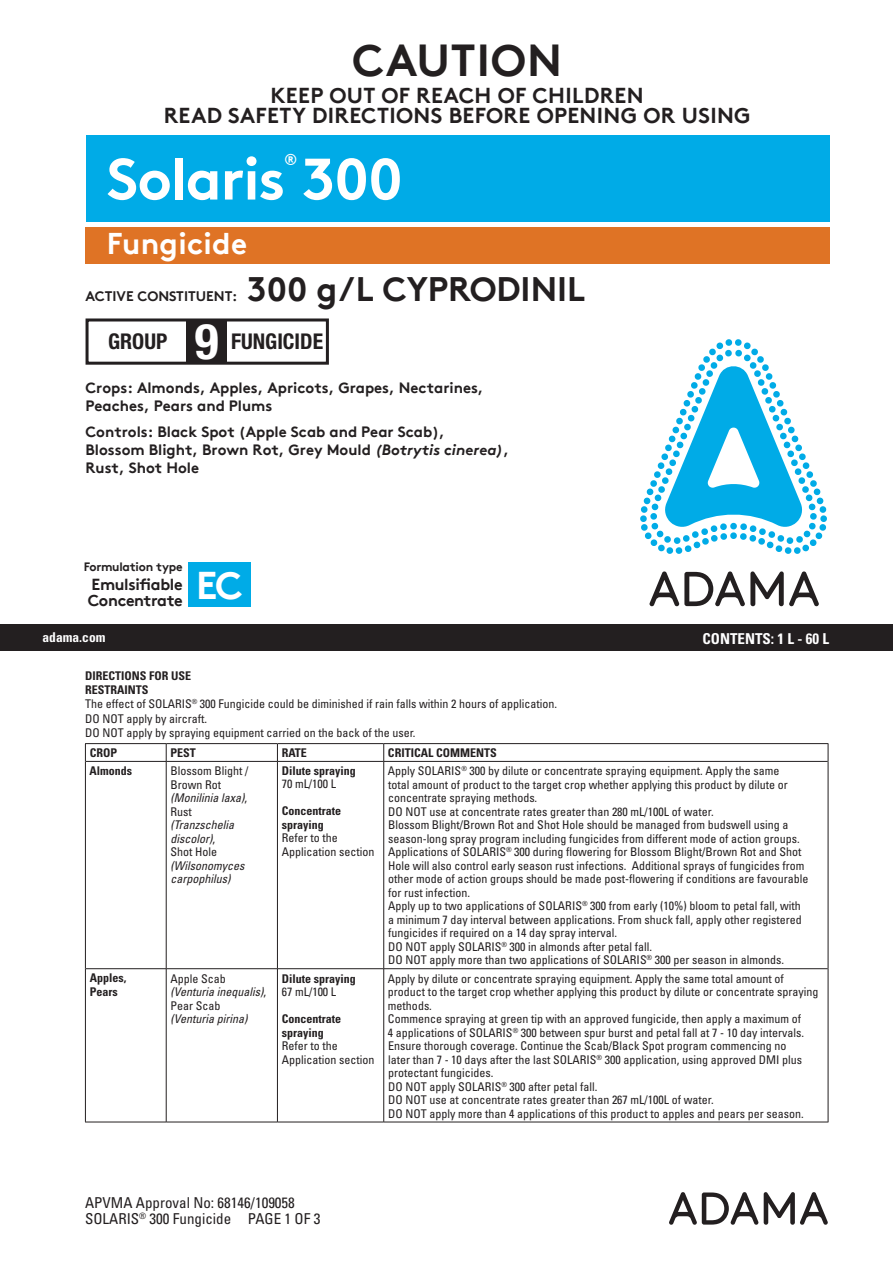
<style>
.page{position:relative;width:893px;height:1263px;background:#fff}
.page>*{position:absolute;margin:0;border:0;box-sizing:border-box;transform-origin:0 0}
.t1{font:700 58.35px "Brown TT";letter-spacing:-.02em;color:#fff}
.t2{font:700 condensed 49.35px "Helvetica Neue";color:#fff}
.t3{font:700 44.85px "Brown TT";letter-spacing:.02em;color:#231f20}
.t4{font:700 38.7px "Brown TT";color:#fff}
.t5{font:700 33.9px "Brown TT";color:#231f20}
.t6{font:700 30px "Brown TT";letter-spacing:.01em;color:#fff}
.t7{font:700 condensed 21.75px "Helvetica Neue";color:#231f20}
.t8{font:700 21.6px/20.1px "Brown TT";letter-spacing:.015em;color:#231f20;text-align:center}
.t9{font:700 16.05px/16px "Brown TT";letter-spacing:-.02em;color:#231f20}
.t10{font:700 15.9px "Brown TT";color:#fff}
.t11{font:700 15px/18px "Brown TT";color:#231f20}
.t12{font:condensed 15px/16.5px "Univers";color:#231f20}
.t13{font:700 condensed 15px "Univers";color:#fff}
.t14{font:700 13.95px "Brown TT";color:#231f20}
.t15{font:700 condensed 13.5px "Univers";color:#fff}
.t16{font:700 12.15px "Brown TT";letter-spacing:-.02em;color:#231f20}
.t17{font:condensed 12px/13.5px "Univers";color:#231f20}
.t18{font:700 condensed 12px/13.5px "Univers";color:#231f20}
.t19{font:italic condensed 12px/13.5px "Univers";color:#231f20}
.s1{font-style:italic}
.s2{font-weight:700}
.s3{font-style:normal}
</style>
<div class="page">
<svg style="left:669px;top:1192px;width:89px;height:33px"></svg>
<svg style="left:764px;top:1192px;width:64px;height:33px"></svg>
<div style="left:86px;top:135px;width:743px;height:86px;background:#00abe7"></div>
<div style="left:85px;top:227px;width:744px;height:37px;background:#df7325"></div>
<div style="left:0;top:625px;width:893px;height:26px;background:#231f20"></div>
<svg style="left:649px;top:571px;width:170px;height:35px"></svg>
<div style="left:188px;top:562px;width:63px;height:44px;background:#00abe7"></div>
<div style="left:186px;top:320px;width:41px;height:42px;background:#231f20"></div>
<div style="left:86px;top:318px;width:243px;height:47px;border:3px solid #231f20"></div>
<svg style="left:640px;top:339px;width:187px;height:215px"></svg>
<hr style="left:85px;top:743px;width:81px;height:1px;background:#231f20">
<svg style="left:85px;top:744px;width:1px;height:17px"></svg>
<hr style="left:166px;top:743px;width:111px;height:1px;background:#231f20">
<hr style="left:277px;top:743px;width:107px;height:1px;background:#231f20">
<hr style="left:384px;top:743px;width:444px;height:1px;background:#231f20">
<svg style="left:828px;top:744px;width:1px;height:17px"></svg>
<hr style="left:85px;top:761px;width:1px;height:208px;background:#231f20">
<hr style="left:828px;top:761px;width:1px;height:208px;background:#231f20">
<hr style="left:85px;top:969px;width:1px;height:153px;background:#231f20">
<hr style="left:828px;top:969px;width:1px;height:153px;background:#231f20">
<svg style="left:166px;top:744px;width:1px;height:17px"></svg>
<svg style="left:277px;top:744px;width:1px;height:17px"></svg>
<svg style="left:383px;top:744px;width:1px;height:17px"></svg>
<hr style="left:86px;top:761px;width:80px;height:1px;background:#231f20">
<hr style="left:166px;top:761px;width:111px;height:1px;background:#231f20">
<hr style="left:166px;top:761px;width:1px;height:207px;background:#231f20">
<hr style="left:277px;top:761px;width:107px;height:1px;background:#231f20">
<hr style="left:277px;top:761px;width:1px;height:207px;background:#231f20">
<hr style="left:384px;top:761px;width:444px;height:1px;background:#231f20">
<hr style="left:383px;top:761px;width:1px;height:207px;background:#231f20">
<hr style="left:86px;top:968px;width:80px;height:1px;background:#231f20">
<hr style="left:166px;top:968px;width:111px;height:1px;background:#231f20">
<hr style="left:166px;top:969px;width:1px;height:153px;background:#231f20">
<hr style="left:277px;top:968px;width:107px;height:1px;background:#231f20">
<hr style="left:277px;top:969px;width:1px;height:153px;background:#231f20">
<hr style="left:384px;top:968px;width:444px;height:1px;background:#231f20">
<hr style="left:383px;top:969px;width:1px;height:153px;background:#231f20">
<hr style="left:85px;top:1122px;width:81px;height:1px;background:#231f20">
<hr style="left:166px;top:1122px;width:111px;height:1px;background:#231f20">
<hr style="left:277px;top:1122px;width:107px;height:1px;background:#231f20">
<hr style="left:384px;top:1122px;width:444px;height:1px;background:#231f20">
<h3 class="t3" style="left:352px;top:33px;width:211px">CAUTION</h3>
<h3 class="t8" style="left:164px;top:85px;width:588px">KEEP OUT OF REACH OF CHILDREN<br>READ SAFETY DIRECTIONS BEFORE OPENING OR USING</h3>
<h3 class="t10" style="left:284px;top:150px;width:15px">®</h3>
<h1 class="t1" style="left:107px;top:144px;width:298px">Solaris 300</h1>
<h3 class="t6" style="left:107px;top:225px;width:142px">Fungicide</h3>
<p class="t14" style="left:86px;top:287px;width:153px">ACTIVE CONSTITUENT:</p>
<h3 class="t5" style="left:247px;top:268px;width:340px">300 g/L CYPRODINIL</h3>
<h3 class="t7" style="left:108px;top:328px;width:61px">GROUP</h3>
<h2 class="t2" style="left:195px;top:311px;width:25px">9</h2>
<h3 class="t7" style="left:231px;top:328px;width:94px">FUNGICIDE</h3>
<p class="t11" style="left:86px;top:378px;width:399px">Crops: Almonds, Apples, Apricots, Grapes, Nectarines,<br>Peaches, Pears and Plums</p>
<p class="t11" style="left:86px;top:423px;width:425px">Controls: Black Spot (Apple Scab and Pear Scab),<br>Blossom Blight, Brown Rot, Grey Mould <span class="s1">(Botrytis cinerea)</span>,<br>Rust, Shot Hole</p>
<p class="t16" style="left:84px;top:559px;width:100px">Formulation type</p>
<h3 class="t9" style="left:88px;top:576px;width:96px">Emulsifiable<br>Concentrate</h3>
<h3 class="t4" style="left:196px;top:561px;width:48px">EC</h3>
<p class="t15" style="left:43px;top:628px;width:64px">adama.com</p>
<p class="t13" style="left:703px;top:630px;width:128px">CONTENTS: 1 L - 60 L</p>
<p class="t17" style="left:85px;top:668px;width:474px;line-height:14.4px"><span class="s2">DIRECTIONS FOR USE<br>RESTRAINTS<br></span>The effect of SOLARIS<sup>®</sup> 300 Fungicide could be diminished if rain falls within 2 hours of application.<br>DO NOT apply by aircraft.<br>DO NOT apply by spraying equipment carried on the back of the user.</p>
<p class="t18" style="left:90px;top:746px;width:29px">CROP</p>
<p class="t18" style="left:170px;top:746px;width:27px">PEST</p>
<p class="t18" style="left:282px;top:746px;width:27px">RATE</p>
<p class="t18" style="left:388px;top:746px;width:110px">CRITICAL COMMENTS</p>
<p class="t18" style="left:90px;top:764px;width:44px">Almonds</p>
<p class="t17" style="left:170px;top:764px;width:79px">Blossom Blight /<br>Brown Rot <span class="s1">(Monilinia laxa)</span>,<br>Rust</p>
<p class="t19" style="left:170px;top:818px;width:65px">(Tranzschelia discolor)<span class="s3">,<br>Shot Hole</span></p>
<p class="t19" style="left:170px;top:859px;width:75px">(Wilsonomyces carpophilus)</p>
<p class="t17" style="left:388px;top:764px;width:422px">Apply SOLARIS<sup>®</sup> 300 by dilute or concentrate spraying equipment. Apply the same<br>total amount of product to the target crop whether applying this product by dilute or concentrate spraying methods.<br>DO NOT use at concentrate rates greater than 280 mL/100L of water.<br>Blossom Blight/Brown Rot and Shot Hole should be managed from budswell using a season-long spray program including fungicides from different mode of action groups.<br>Applications of SOLARIS<sup>®</sup> 300 during flowering for Blossom Blight/Brown Rot and Shot Hole will also control early season rust infections. Additional sprays of fungicides from other mode of action groups should be made post-flowering if conditions are favourable for rust infection.<br>Apply up to two applications of SOLARIS<sup>®</sup> 300 from early (10%) bloom to petal fall, with a minimum 7 day interval between applications. From shuck fall, apply other registered fungicides if required on a 14 day spray interval.<br>DO NOT apply SOLARIS<sup>®</sup> 300 in almonds after petal fall.<br>DO NOT apply more than two applications of SOLARIS<sup>®</sup> 300 per season in almonds.</p>
<p class="t18" style="left:282px;top:764px;width:75px">Dilute spraying</p>
<p class="t17" style="left:282px;top:777px;width:56px">70 mL/100 L</p>
<p class="t18" style="left:282px;top:804px;width:61px">Concentrate spraying</p>
<p class="t17" style="left:282px;top:831px;width:94px">Refer to the<br>Application section</p>
<p class="t18" style="left:90px;top:971px;width:38px">Apples,<br>Pears</p>
<p class="t19" style="left:170px;top:971px;width:97px"><span class="s3">Apple Scab </span>(Venturia inequalis)<span class="s3">,<br>Pear Scab</span></p>
<p class="t19" style="left:170px;top:1012px;width:78px">(Venturia pirina)</p>
<p class="t18" style="left:282px;top:971px;width:75px">Dilute spraying</p>
<p class="t17" style="left:282px;top:985px;width:56px">67 mL/100 L</p>
<p class="t18" style="left:282px;top:1012px;width:61px">Concentrate spraying</p>
<p class="t17" style="left:282px;top:1039px;width:94px">Refer to the<br>Application section</p>
<p class="t17" style="left:388px;top:971px;width:432px">Apply by dilute or concentrate spraying equipment. Apply the same total amount of product to the target crop whether applying this product by dilute or concentrate spraying methods.<br>Commence spraying at green tip with an approved fungicide, then apply a maximum of<br>4 applications of SOLARIS<sup>®</sup> 300 between spur burst and petal fall at 7 - 10 day intervals.<br>Ensure thorough coverage. Continue the Scab/Black Spot program commencing no<br>later than 7 - 10 days after the last SOLARIS<sup>®</sup> 300 application, using approved DMI plus protectant fungicides.<br>DO NOT apply SOLARIS<sup>®</sup> 300 after petal fall.<br>DO NOT use at concentrate rates greater than 267 mL/100L of water.<br>DO NOT apply more than 4 applications of this product to apples and pears per season.</p>
<p class="t12" style="left:85px;top:1194px;width:237px">APVMA Approval No: 68146/109058<br>SOLARIS<sup>®</sup> 300 Fungicide PAGE 1 OF 3</p>
</div>
